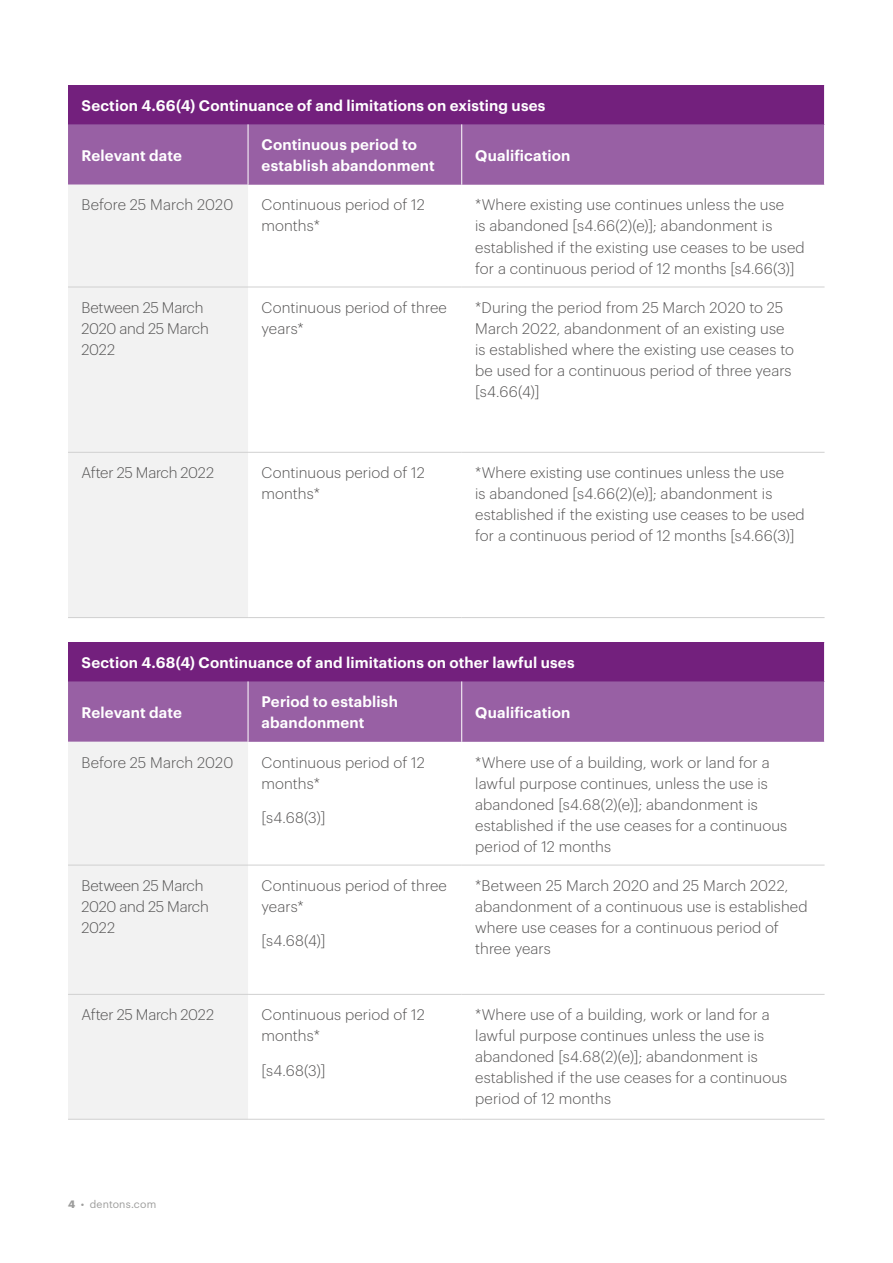
<style>
.page{position:relative;width:893px;height:1263px;background:#fff}
.page>*{position:absolute;margin:0;border:0;box-sizing:border-box;transform-origin:0 0}
.t1{font:300 15px/21px "Dentons Sans";letter-spacing:.005em;color:#555454}
.t2{font:600 15px/21px "Dentons Sans";letter-spacing:.01em;color:#fff}
.t3{font:300 15px/21px "Dentons Sans";letter-spacing:-.02em;color:#555454}
.t4{font:10.5px "Dentons Sans";letter-spacing:.015em;color:#9d9d9c}
.s1{font-weight:700}
</style>
<div class="page">
<div style="left:68px;top:85px;width:757px;height:39px;background:#73207d"></div>
<div style="left:68px;top:124px;width:756px;height:61px;background:#9860a4"></div>
<div style="left:68px;top:185px;width:180px;height:432px;background:#f2f2f2"></div>
<hr style="left:248px;top:124px;width:1px;height:61px;background:#fff">
<hr style="left:461px;top:124px;width:1px;height:61px;background:#fff">
<hr style="left:68px;top:287px;width:180px;height:1px;background:#d0d0d0">
<hr style="left:248px;top:287px;width:214px;height:1px;background:#d0d0d0">
<hr style="left:462px;top:287px;width:363px;height:1px;background:#d0d0d0">
<hr style="left:68px;top:452px;width:180px;height:1px;background:#d0d0d0">
<hr style="left:248px;top:452px;width:214px;height:1px;background:#d0d0d0">
<hr style="left:462px;top:452px;width:363px;height:1px;background:#d0d0d0">
<hr style="left:68px;top:617px;width:180px;height:1px;background:#d0d0d0">
<hr style="left:248px;top:617px;width:214px;height:1px;background:#d0d0d0">
<hr style="left:462px;top:617px;width:363px;height:1px;background:#d0d0d0">
<hr style="left:824px;top:85px;width:1px;height:39px;background:#fff">
<div style="left:68px;top:642px;width:757px;height:39px;background:#73207d"></div>
<div style="left:68px;top:681px;width:756px;height:61px;background:#9860a4"></div>
<div style="left:68px;top:742px;width:180px;height:377px;background:#f2f2f2"></div>
<hr style="left:248px;top:681px;width:1px;height:61px;background:#fff">
<hr style="left:461px;top:681px;width:1px;height:61px;background:#fff">
<hr style="left:68px;top:865px;width:180px;height:1px;background:#d0d0d0">
<hr style="left:248px;top:865px;width:214px;height:1px;background:#d0d0d0">
<hr style="left:462px;top:865px;width:363px;height:1px;background:#d0d0d0">
<hr style="left:68px;top:994px;width:180px;height:1px;background:#d0d0d0">
<hr style="left:248px;top:994px;width:214px;height:1px;background:#d0d0d0">
<hr style="left:462px;top:994px;width:363px;height:1px;background:#d0d0d0">
<hr style="left:68px;top:1119px;width:180px;height:1px;background:#d0d0d0">
<hr style="left:248px;top:1119px;width:214px;height:1px;background:#d0d0d0">
<hr style="left:462px;top:1119px;width:363px;height:1px;background:#d0d0d0">
<hr style="left:824px;top:642px;width:1px;height:39px;background:#fff">
<p class="t2" style="left:82px;top:94px;width:465px">Section 4.66(4) Continuance of and limitations on existing uses</p>
<p class="t2" style="left:82px;top:143px;width:102px">Relevant date</p>
<p class="t2" style="left:262px;top:133px;width:175px">Continuous period to establish abandonment</p>
<p class="t2" style="left:475px;top:143px;width:97px">Qualification</p>
<p class="t1" style="left:82px;top:193px;width:153px">Before 25 March 2020</p>
<p class="t1" style="left:262px;top:193px;width:165px">Continuous period of 12 months*</p>
<p class="t1" style="left:475px;top:193px;width:331px">*Where existing use continues unless the use<br>is abandoned [s4.66(2)(e)]; abandonment is established if the existing use ceases to be used for a continuous period of 12 months [s4.66(3)]</p>
<p class="t3" style="left:82px;top:296px;width:129px">Between 25 March<br>2020 and 25 March<br>2022</p>
<p class="t1" style="left:262px;top:296px;width:187px">Continuous period of three years*</p>
<p class="t1" style="left:475px;top:296px;width:320px">*During the period from 25 March 2020 to 25<br>March 2022, abandonment of an existing use is established where the existing use ceases to be used for a continuous period of three years [s4.66(4)]</p>
<p class="t3" style="left:82px;top:461px;width:134px">After 25 March 2022</p>
<p class="t1" style="left:262px;top:461px;width:165px">Continuous period of 12 months*</p>
<p class="t1" style="left:475px;top:461px;width:331px">*Where existing use continues unless the use<br>is abandoned [s4.66(2)(e)]; abandonment is established if the existing use ceases to be used for a continuous period of 12 months [s4.66(3)]</p>
<p class="t2" style="left:82px;top:651px;width:495px">Section 4.68(4) Continuance of and limitations on other lawful uses</p>
<p class="t2" style="left:82px;top:700px;width:102px">Relevant date</p>
<p class="t2" style="left:262px;top:690px;width:138px">Period to establish abandonment</p>
<p class="t2" style="left:475px;top:700px;width:97px">Qualification</p>
<p class="t1" style="left:82px;top:750px;width:153px">Before 25 March 2020</p>
<p class="t1" style="left:262px;top:750px;width:165px">Continuous period of 12 months*</p>
<p class="t1" style="left:262px;top:806px;width:65px">[s4.68(3)]</p>
<p class="t1" style="left:475px;top:750px;width:313px">*Where use of a building, work or land for a lawful purpose continues, unless the use is abandoned [s4.68(2)(e)]; abandonment is established if the use ceases for a continuous period of 12 months</p>
<p class="t3" style="left:82px;top:874px;width:129px">Between 25 March<br>2020 and 25 March<br>2022</p>
<p class="t1" style="left:262px;top:874px;width:187px">Continuous period of three years*</p>
<p class="t1" style="left:262px;top:929px;width:65px">[s4.68(4)]</p>
<p class="t3" style="left:82px;top:1003px;width:134px">After 25 March 2022</p>
<p class="t1" style="left:262px;top:1003px;width:165px">Continuous period of 12 months*</p>
<p class="t1" style="left:262px;top:1058px;width:65px">[s4.68(3)]</p>
<p class="t1" style="left:475px;top:874px;width:334px">*Between 25 March 2020 and 25 March 2022, abandonment of a continuous use is established where use ceases for a continuous period of three years</p>
<p class="t1" style="left:475px;top:1003px;width:313px">*Where use of a building, work or land for a lawful purpose continues unless the use is abandoned [s4.68(2)(e)]; abandonment is established if the use ceases for a continuous period of 12 months</p>
<p class="t4" style="left:68px;top:1196px;width:90px"><span class="s1">4</span> • dentons.com</p>
</div>
